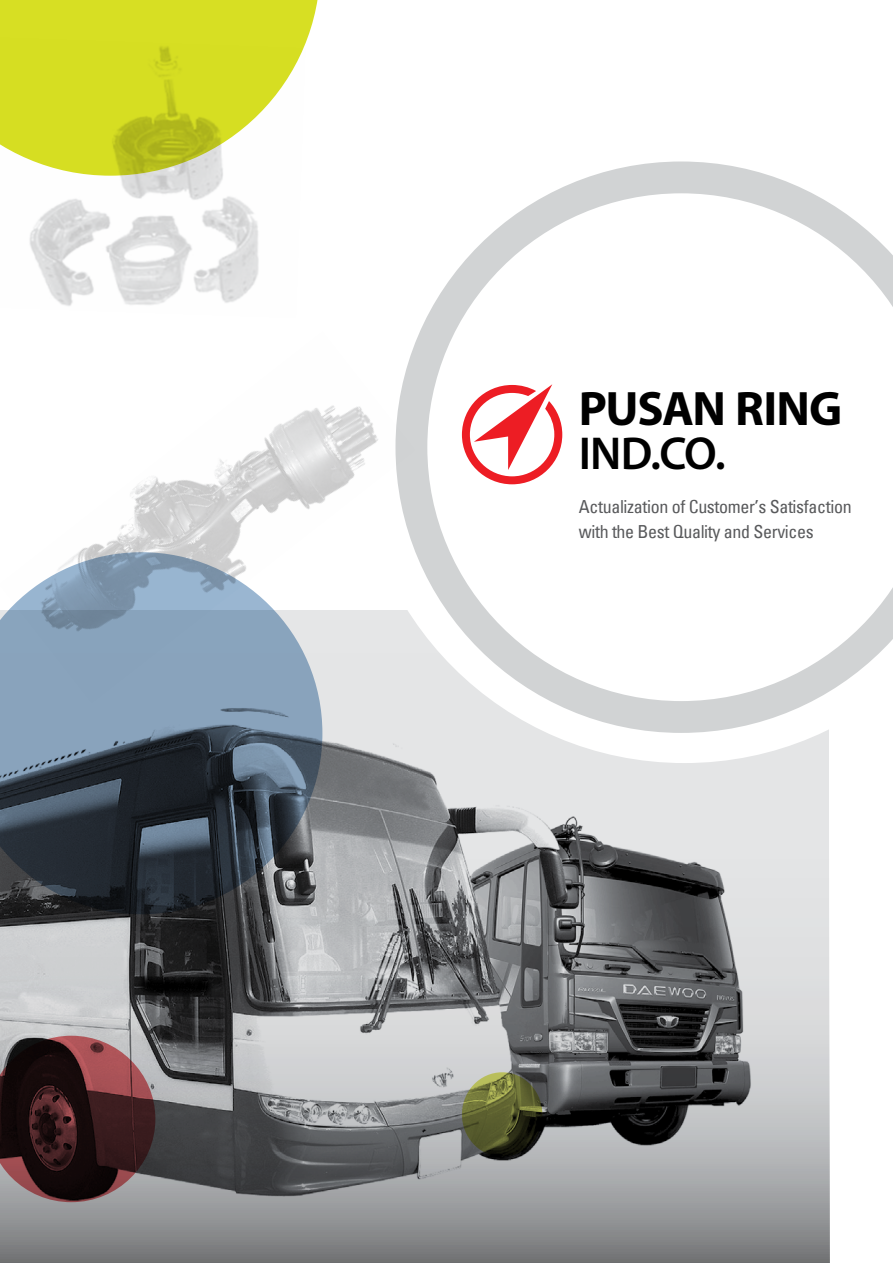
<style>
.page{position:relative;width:893px;height:1263px;background:#fff}
.page>*{position:absolute;margin:0;border:0;box-sizing:border-box;transform-origin:0 0}
.t1{font:700 48.6px "Myriad Pro";letter-spacing:-.025em;color:#000}
.t2{font:600 46.35px "Myriad Pro";color:#000}
.t3{font:18px/25px "Univecon";letter-spacing:-.02em;color:#58595b}
</style>
<div class="page">
<img style="left:1px;top:703px;width:828px;height:560px">
<svg style="left:357px;top:703px;width:472px;height:60px;fill:#e4e5e6"></svg>
<svg style="left:395px;top:161px;width:498px;height:572px"></svg>
<svg style="left:462px;top:384px;width:100px;height:100px"></svg>
<div style="left:0;top:0;width:318px;height:44px;background:#d7df23"></div>
<svg style="left:0;top:703px;width:322px;height:211px;background:#46525e"></svg>
<svg style="left:0;top:1036px;width:155px;height:166px;background:#4e3335"></svg>
<svg style="left:462px;top:1072px;width:80px;height:84px;background:#585c2d"></svg>
<img style="left:0;top:332px;width:415px;height:371px">
<img style="left:0;top:38px;width:305px;height:268px">
<h1 class="t1" style="left:579px;top:377px;width:265px">PUSAN RING</h1>
<h2 class="t2" style="left:579px;top:424px;width:148px">IND.CO.</h2>
<p class="t3" style="left:579px;top:493px;width:274px">Actualization of Customer’s Satisfaction with the Best Quality and Services</p>
</div>
